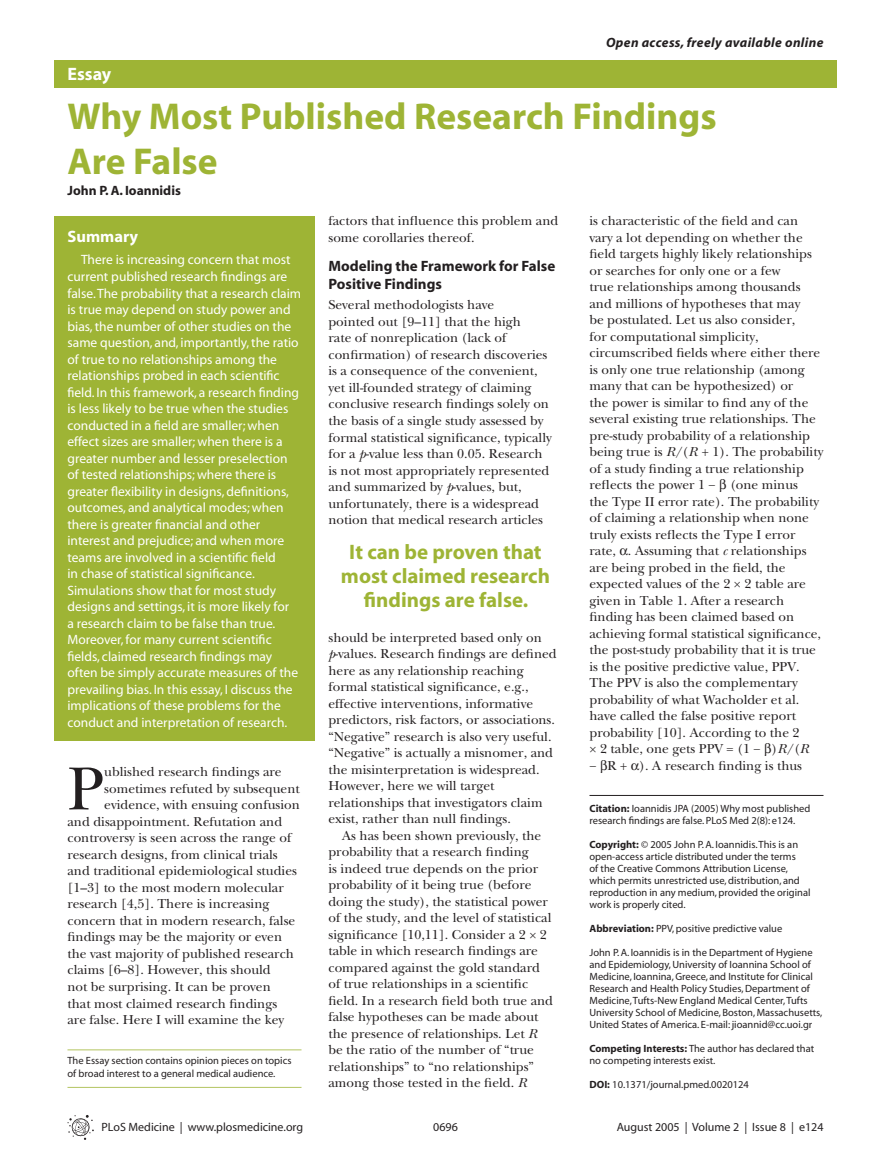
<style>
.page{position:relative;width:891px;height:1175px;background:#fff}
.page>*{position:absolute;margin:0;border:0;box-sizing:border-box;transform-origin:0 0}
.t1{font:500 63.45px "PLB Iserif";color:#231f20}
.t2{font:700 37.5px/45px "Myriad";color:#9eb435}
.t3{font:700 21px/24px "Myriad";color:#9eb435;text-align:center}
.t4{font:700 18px "Myriad";color:#fff}
.t5{font:700 16.5px "Myriad";color:#fff}
.t6{font:700 15px/18px "Myriad";color:#231f20}
.t7{font:500 13.5px/16.5px "PLB Iserif";color:#231f20}
.t8{font:13.5px/16.5px "Myriad";color:#fff}
.t9{font:italic 700 13.5px "Myriad";letter-spacing:.025em;color:#231f20}
.t10{font:700 13.5px "Myriad";color:#231f20}
.t11{font:12px "Myriad";color:#231f20}
.t12{font:10.5px/12px "Myriad";color:#231f20}
.s1{font-style:italic}
.s2{font-weight:700}
</style>
<div class="page">
<svg style="left:68px;top:1115px;width:26px;height:24px"></svg>
<div style="left:54px;top:61px;width:783px;height:27px;background:#9eb435"></div>
<hr style="left:68px;top:1049px;width:234px;height:1px;background:#9eb435">
<hr style="left:68px;top:1087px;width:234px;height:1px;background:#9eb435">
<hr style="left:590px;top:795px;width:234px;height:1px;background:#231f20">
<div style="left:54px;top:216px;width:261px;height:524px;background:#9eb435"></div>
<h3 class="t4" style="left:68px;top:67px;width:45px">Essay</h3>
<p class="t9" style="left:606px;top:37px;width:219px">Open access, freely available online</p>
<h2 class="t2" style="left:68px;top:97px;width:651px">Why Most Published Research Findings<br>Are False</h2>
<p class="t10" style="left:68px;top:186px;width:115px">John P. A. Ioannidis</p>
<p class="t5" style="left:68px;top:230px;width:72px">Summary</p>
<p class="t8" style="left:67px;top:253px;width:235px;text-indent:14px">There is increasing concern that most current published research findings are false. The probability that a research claim is true may depend on study power and bias, the number of other studies on the same question, and, importantly, the ratio of true to no relationships among the relationships probed in each scientific field. In this framework, a research finding is less likely to be true when the studies conducted in a field are smaller; when effect sizes are smaller; when there is a greater number and lesser preselection of tested relationships; where there is greater flexibility in designs, definitions, outcomes, and analytical modes; when there is greater financial and other interest and prejudice; and when more teams are involved in a scientific field<br>in chase of statistical significance.<br>Simulations show that for most study designs and settings, it is more likely for<br>a research claim to be false than true.<br>Moreover, for many current scientific fields, claimed research findings may often be simply accurate measures of the prevailing bias. In this essay, I discuss the implications of these problems for the conduct and interpretation of research.</p>
<h1 class="t1" style="left:68px;top:762px;width:38px">P</h1>
<p class="t7" style="left:104px;top:764px;width:179px">ublished research findings are</p>
<p class="t7" style="left:104px;top:781px;width:197px">sometimes refuted by subsequent</p>
<p class="t7" style="left:104px;top:797px;width:197px">evidence, with ensuing confusion</p>
<p class="t7" style="left:67px;top:814px;width:216px">and disappointment. Refutation and</p>
<p class="t7" style="left:67px;top:830px;width:225px">controversy is seen across the range of</p>
<p class="t7" style="left:67px;top:847px;width:212px">research designs, from clinical trials</p>
<p class="t7" style="left:67px;top:863px;width:231px">and traditional epidemiological studies</p>
<p class="t7" style="left:67px;top:880px;width:218px">[1–3] to the most modern molecular</p>
<p class="t7" style="left:67px;top:896px;width:203px">research [4,5]. There is increasing</p>
<p class="t7" style="left:67px;top:913px;width:229px">concern that in modern research, false</p>
<p class="t7" style="left:67px;top:929px;width:216px">findings may be the majority or even</p>
<p class="t7" style="left:67px;top:946px;width:228px">the vast majority of published research</p>
<p class="t7" style="left:67px;top:962px;width:205px">claims [6–8]. However, this should</p>
<p class="t7" style="left:67px;top:979px;width:205px">not be surprising. It can be proven</p>
<p class="t7" style="left:67px;top:995px;width:211px">that most claimed research findings</p>
<p class="t7" style="left:67px;top:1012px;width:218px">are false. Here I will examine the key</p>
<p class="t12" style="left:68px;top:1054px;width:226px;line-height:13.5px">The Essay section contains opinion pieces on topics of broad interest to a general medical audience.</p>
<p class="t7" style="left:328px;top:213px;width:231px">factors that influence this problem and some corollaries thereof.</p>
<p class="t6" style="left:328px;top:258px;width:228px">Modeling the Framework for False<br>Positive Findings</p>
<p class="t7" style="left:328px;top:298px;width:225px">Several methodologists have<br>pointed out [9–11] that the high<br>rate of nonreplication (lack of confirmation) of research discoveries is a consequence of the convenient, yet ill-founded strategy of claiming conclusive research findings solely on the basis of a single study assessed by formal statistical significance, typically for a <span class="s1">p</span>-value less than 0.05. Research is not most appropriately represented and summarized by <span class="s1">p</span>-values, but, unfortunately, there is a widespread notion that medical research articles</p>
<h3 class="t3" style="left:341px;top:541px;width:211px">It can be proven that most claimed research findings are false.</h3>
<p class="t7" style="left:328px;top:630px;width:230px">should be interpreted based only on <span class="s1">p</span>-values. Research findings are defined here as any relationship reaching formal statistical significance, e.g., effective interventions, informative predictors, risk factors, or associations. “Negative” research is also very useful. “Negative” is actually a misnomer, and the misinterpretation is widespread.<br>However, here we will target relationships that investigators claim exist, rather than null findings.</p>
<p class="t7" style="left:329px;top:828px;width:226px;text-indent:14px">As has been shown previously, the probability that a research finding<br>is indeed true depends on the prior probability of it being true (before doing the study), the statistical power of the study, and the level of statistical significance [10,11]. Consider a 2 × 2 table in which research findings are compared against the gold standard of true relationships in a scientific field. In a research field both true and false hypotheses can be made about the presence of relationships. Let <span class="s1">R </span>be the ratio of the number of “true relationships” to “no relationships” among those tested in the field. <span class="s1">R</span></p>
<p class="t11" style="left:102px;top:1122px;width:203px">PLoS Medicine | www.plosmedicine.org</p>
<p class="t11" style="left:433px;top:1122px;width:26px">0696</p>
<p class="t7" style="left:590px;top:213px;width:235px">is characteristic of the field and can vary a lot depending on whether the field targets highly likely relationships or searches for only one or a few<br>true relationships among thousands and millions of hypotheses that may<br>be postulated. Let us also consider,<br>for computational simplicity, circumscribed fields where either there is only one true relationship (among many that can be hypothesized) or<br>the power is similar to find any of the several existing true relationships. The pre-study probability of a relationship being true is <span class="s1">R</span>⁄(<span class="s1">R</span> + 1). The probability of a study finding a true relationship reflects the power 1 − β (one minus<br>the Type II error rate). The probability of claiming a relationship when none truly exists reflects the Type I error rate, α. Assuming that <span class="s1">c</span> relationships are being probed in the field, the expected values of the 2 × 2 table are given in Table 1. After a research finding has been claimed based on achieving formal statistical significance, the post-study probability that it is true is the positive predictive value, PPV.<br>The PPV is also the complementary probability of what Wacholder et al. have called the false positive report probability [10]. According to the 2<br>× 2 table, one gets PPV = (1 − β)<span class="s1">R</span>⁄(<span class="s1">R<br></span>− βR + α). A research finding is thus</p>
<p class="t12" style="left:590px;top:803px;width:222px"><span class="s2">Citation:</span> Ioannidis JPA (2005) Why most published research findings are false. PLoS Med 2(8): e124.</p>
<p class="t12" style="left:590px;top:839px;width:223px"><span class="s2">Copyright:</span> © 2005 John P. A. Ioannidis. This is an open-access article distributed under the terms<br>of the Creative Commons Attribution License, which permits unrestricted use, distribution, and reproduction in any medium, provided the original work is properly cited.</p>
<p class="t12" style="left:590px;top:923px;width:194px"><span class="s2">Abbreviation:</span> PPV, positive predictive value</p>
<p class="t12" style="left:590px;top:947px;width:235px">John P. A. Ioannidis is in the Department of Hygiene and Epidemiology, University of Ioannina School of Medicine, Ioannina, Greece, and Institute for Clinical Research and Health Policy Studies, Department of Medicine, Tufts-New England Medical Center, Tufts University School of Medicine, Boston, Massachusetts, United States of America. E-mail: jioannid@cc.uoi.gr</p>
<p class="t12" style="left:590px;top:1043px;width:226px"><span class="s2">Competing Interests:</span> The author has declared that no competing interests exist.</p>
<p class="t12" style="left:590px;top:1078px;width:161px"><span class="s2">DOI:</span> 10.1371/journal.pmed.0020124</p>
<p class="t11" style="left:617px;top:1122px;width:208px">August 2005 | Volume 2 | Issue 8 | e124</p>
</div>
